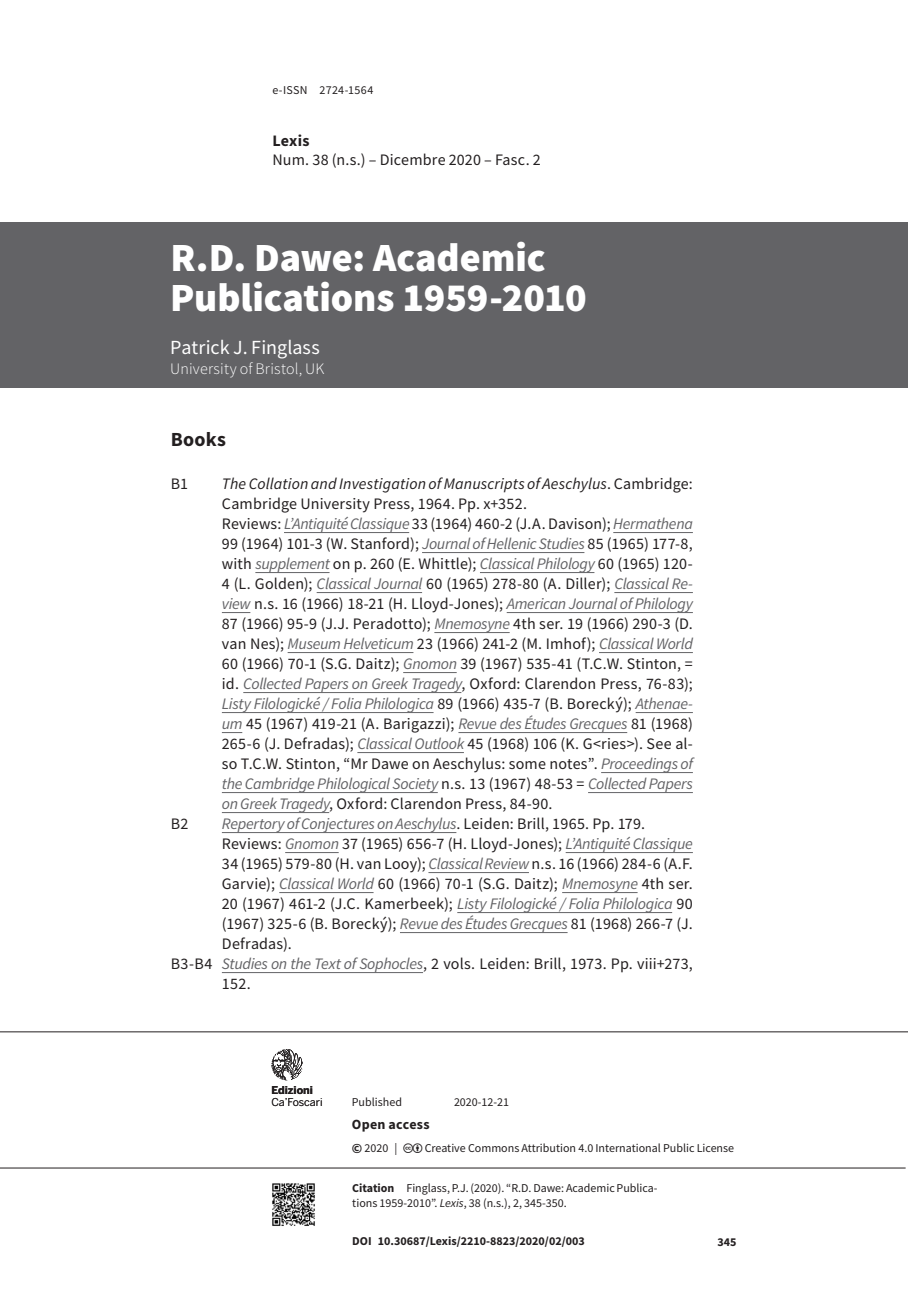
<style>
.page{position:relative;width:908px;height:1304px;background:#fff}
.page>*{position:absolute;margin:0;border:0;box-sizing:border-box;transform-origin:0 0}
.t1{font:900 40px/40px "Source Sans Pro";letter-spacing:-.005em;color:#fff}
.t2{font:20px "Source Sans Pro";color:#fff}
.t3{font:700 20px "Source Sans Pro";letter-spacing:.01em;color:#231f20}
.t4{font:16px/20px "Source Sans Pro";letter-spacing:.015em;color:#231f20}
.t5{font:italic 16px "Source Sans Pro";letter-spacing:-.02em;color:#636366}
.t6{font:300 16px "Source Sans Pro";letter-spacing:.01em;color:#fff}
.t7{font:700 16px "Source Sans Pro";letter-spacing:.01em;color:#231f20}
.t8{font:700 14px "Source Sans Pro";letter-spacing:.02em;color:#231f20}
.t9{font:12px/15px "Source Sans Pro";color:#231f20}
.t10{font:700 12px "Source Sans Pro";color:#231f20}
.t11{font:12px "Source Sans Pro";letter-spacing:.03em;color:#231f20}
.t12{font:10.8px "Benton Sans";letter-spacing:-.01em;color:#231f20}
.t13{font:700 10.8px "Benton Sans";color:#231f20}
.s1{font-style:italic}
.s2{font-style:italic;color:#636366}
.s3{font-style:normal;color:#231f20}
.s4{font-weight:700;font-size:14px}
.s5{font-weight:700}
</style>
<div class="page">
<hr style="left:0;top:1031px;width:907px;height:1px;background:#231f20">
<hr style="left:0;top:1168px;width:905px;height:1px;background:#231f20">
<img style="left:272px;top:1183px;width:43px;height:43px">
<svg style="left:271px;top:1049px;width:32px;height:31px"></svg>
<div style="left:0;top:223px;width:907px;height:165px;background:#636366"></div>
<hr style="left:284px;top:532px;width:125px;height:1px;background:#636366">
<hr style="left:613px;top:532px;width:79px;height:1px;background:#636366">
<hr style="left:422px;top:552px;width:162px;height:1px;background:#636366">
<hr style="left:255px;top:572px;width:74px;height:1px;background:#636366">
<hr style="left:479px;top:572px;width:115px;height:1px;background:#636366">
<hr style="left:316px;top:592px;width:106px;height:1px;background:#636366">
<hr style="left:614px;top:592px;width:78px;height:1px;background:#636366">
<svg style="left:222px;top:612px;width:28px;height:1px"></svg>
<hr style="left:506px;top:612px;width:186px;height:1px;background:#636366">
<hr style="left:434px;top:632px;width:75px;height:1px;background:#636366">
<hr style="left:287px;top:652px;width:126px;height:1px;background:#636366">
<hr style="left:598px;top:652px;width:94px;height:1px;background:#636366">
<hr style="left:403px;top:672px;width:53px;height:1px;background:#636366">
<hr style="left:243px;top:692px;width:218px;height:1px;background:#636366">
<hr style="left:222px;top:712px;width:211px;height:1px;background:#636366">
<hr style="left:635px;top:712px;width:57px;height:1px;background:#636366">
<svg style="left:222px;top:732px;width:20px;height:1px"></svg>
<hr style="left:458px;top:732px;width:169px;height:1px;background:#636366">
<hr style="left:357px;top:752px;width:106px;height:1px;background:#636366">
<hr style="left:601px;top:772px;width:91px;height:1px;background:#636366">
<hr style="left:222px;top:792px;width:215px;height:1px;background:#636366">
<hr style="left:587px;top:792px;width:105px;height:1px;background:#636366">
<hr style="left:222px;top:812px;width:107px;height:1px;background:#636366">
<hr style="left:222px;top:832px;width:234px;height:1px;background:#636366">
<hr style="left:285px;top:852px;width:53px;height:1px;background:#636366">
<hr style="left:565px;top:852px;width:127px;height:1px;background:#636366">
<hr style="left:428px;top:872px;width:100px;height:1px;background:#636366">
<hr style="left:279px;top:892px;width:94px;height:1px;background:#636366">
<hr style="left:562px;top:892px;width:75px;height:1px;background:#636366">
<hr style="left:457px;top:912px;width:214px;height:1px;background:#636366">
<hr style="left:400px;top:932px;width:167px;height:1px;background:#636366">
<hr style="left:222px;top:972px;width:201px;height:1px;background:#636366">
<p class="t11" style="left:272px;top:82px;width:102px">e-ISSN 2724-1564</p>
<p class="t7" style="left:272px;top:130px;width:39px">Lexis</p>
<p class="t4" style="left:272px;top:150px;width:270px">Num. 38 (n.s.) – Dicembre 2020 – Fasc. 2</p>
<h1 class="t1" style="left:170px;top:237px;width:418px">R.D. Dawe: Academic<br>Publications 1959-2010</h1>
<p class="t2" style="left:170px;top:335px;width:151px">Patrick J. Finglass</p>
<p class="t6" style="left:170px;top:359px;width:156px">University of Bristol, UK</p>
<p class="t3" style="left:171px;top:426px;width:57px">Books</p>
<p class="t4" style="left:171px;top:473px;width:19px">B1</p>
<p class="t4" style="left:222px;top:473px;width:472px"><span class="s1">The Collation and Investigation of Manuscripts of Aeschylus</span>. Cambridge:<br>Cambridge University Press, 1964. Pp. x+352.<br>Reviews: <span class="s2">L’Antiquité Classique</span> 33 (1964) 460-2 (J.A. Davison); <span class="s2">Hermathena </span>99 (1964) 101-3 (W. Stanford); <span class="s2">Journal of Hellenic Studies</span> 85 (1965) 177-8, with <span class="s2">supplement</span> on p. 260 (E. Whittle); <span class="s2">Classical Philology</span> 60 (1965) 120- 4 (L. Golden); <span class="s2">Classical Journal</span> 60 (1965) 278-80 (A. Diller); <span class="s2">Classical Re&shy;view</span> n.s. 16 (1966) 18-21 (H. Lloyd-Jones); <span class="s2">American Journal of Philology </span>87 (1966) 95-9 (J.J. Peradotto); <span class="s2">Mnemosyne</span> 4th ser. 19 (1966) 290-3 (D. van Nes); <span class="s2">Museum Helveticum</span> 23 (1966) 241-2 (M. Imhof); <span class="s2">Classical World </span>60 (1966) 70-1 (S.G. Daitz); <span class="s2">Gnomon</span> 39 (1967) 535-41 (T.C.W. Stinton, = id. <span class="s2">Collected Papers on Greek Tragedy</span>, Oxford: Clarendon Press, 76-83); <span class="s2">Listy Filologické / Folia Philologica</span> 89 (1966) 435-7 (B. Borecký); <span class="s2">Athenae&shy;um</span> 45 (1967) 419-21 (A. Barigazzi); <span class="s2">Revue des Études Grecques</span> 81 (1968)<br>265-6 (J. Defradas); <span class="s2">Classical Outlook</span> 45 (1968) 106 (K. G&lt;ries&gt;). See al&shy;so T.C.W. Stinton, “Mr Dawe on Aeschylus: some notes”. <span class="s2">Proceedings of the Cambridge Philological Society</span> n.s. 13 (1967) 48-53 = <span class="s2">Collected Papers on Greek Tragedy</span>, Oxford: Clarendon Press, 84-90.</p>
<p class="t4" style="left:171px;top:813px;width:19px">B2</p>
<p class="t5" style="left:222px;top:813px;width:424px">Repertory of Conjectures on Aeschylus<span class="s3">. Leiden: Brill, 1965. Pp. 179.</span></p>
<p class="t4" style="left:222px;top:833px;width:472px">Reviews: <span class="s2">Gnomon</span> 37 (1965) 656-7 (H. Lloyd-Jones); <span class="s2">L’Antiquité Classique</span></p>
<p class="t4" style="left:222px;top:853px;width:472px">34 (1965) 579-80 (H. van Looy); <span class="s2">Classical Review</span> n.s. 16 (1966) 284-6 (A.F.</p>
<p class="t4" style="left:222px;top:873px;width:472px">Garvie); <span class="s2">Classical World</span> 60 (1966) 70-1 (S.G. Daitz); <span class="s2">Mnemosyne</span> 4th ser.</p>
<p class="t5" style="left:222px;top:893px;width:472px"><span class="s3">20 (1967) 461-2 (J.C. Kamerbeek);</span> Listy Filologické / Folia Philologica <span class="s3">90</span></p>
<p class="t4" style="left:222px;top:913px;width:472px">(1967) 325-6 (B. Borecký); <span class="s2">Revue des Études Grecques</span> 81 (1968) 266-7 (J.</p>
<p class="t4" style="left:222px;top:933px;width:71px">Defradas).</p>
<p class="t4" style="left:171px;top:953px;width:523px">B3-B4 <span class="s2">Studies on the Text of Sophocles</span>, 2 vols. Leiden: Brill, 1973. Pp. viii+273,</p>
<p class="t4" style="left:222px;top:973px;width:30px">152.</p>
<p class="t13" style="left:271px;top:1084px;width:43px">Edizioni</p>
<p class="t12" style="left:271px;top:1095px;width:53px">Ca’Foscari</p>
<p class="t9" style="left:352px;top:1095px;width:52px">Published</p>
<p class="t9" style="left:454px;top:1095px;width:57px">2020-12-21</p>
<p class="t8" style="left:351px;top:1115px;width:79px">Open access</p>
<p class="t9" style="left:351px;top:1140px;width:47px"><span class="s4">©</span> 2020 |</p>
<p class="t9" style="left:424px;top:1140px;width:311px">Creative Commons Attribution 4.0 International Public License</p>
<p class="t9" style="left:352px;top:1181px;width:307px"><span class="s5">Citation</span> Finglass, P.J. (2020). “R.D. Dawe: Academic Publica&shy;tions 1959-2010”. <span class="s1">Lexis</span>, 38 (n.s.), 2, 345-350.</p>
<p class="t10" style="left:352px;top:1233px;width:234px">DOI 10.30687/Lexis/2210-8823/2020/02/003</p>
<p class="t10" style="left:717px;top:1234px;width:21px">345</p>
</div>
